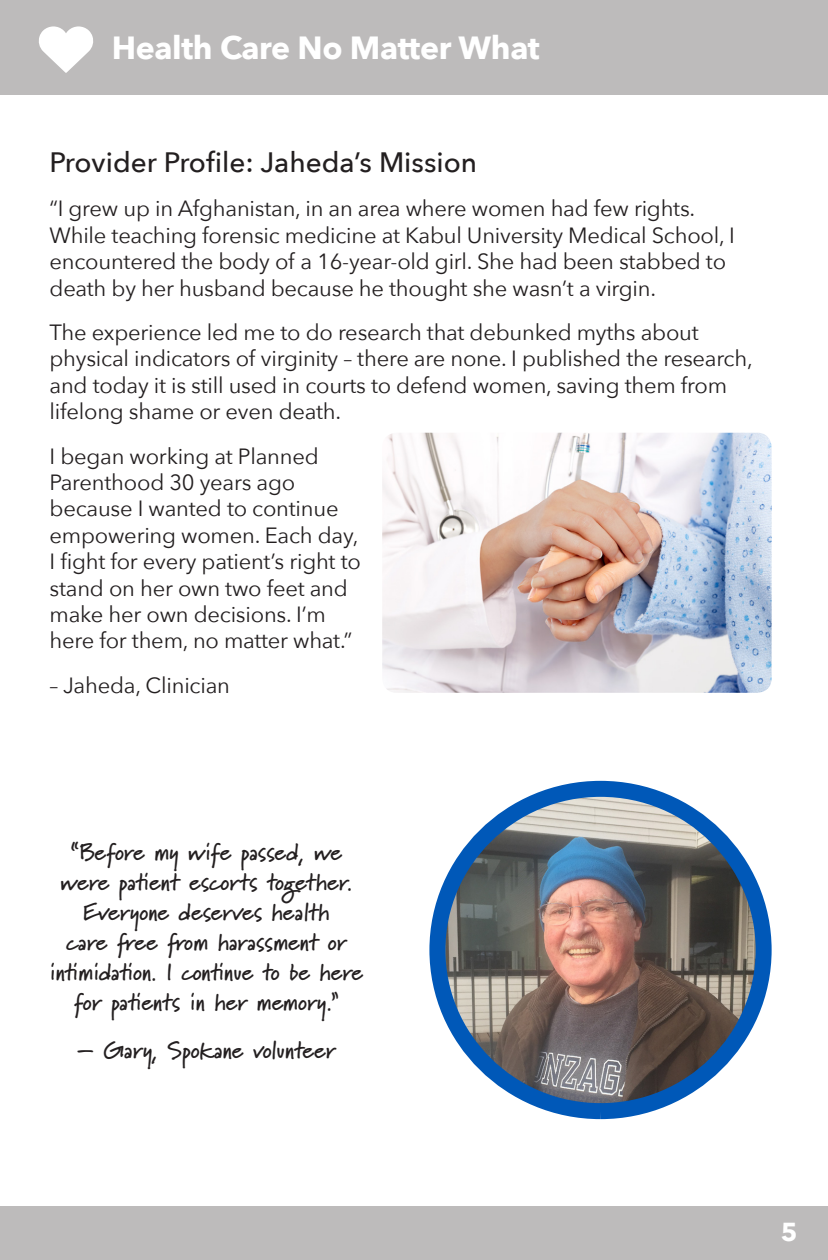
<style>
.page{position:relative;width:828px;height:1260px;background:#fff}
.page>*{position:absolute;margin:0;border:0;box-sizing:border-box;transform-origin:0 0}
.t1{font:700 32px "Avenir Next";letter-spacing:-.01em;color:#fff}
.t2{font:500 28px "Avenir Next";color:#231f20}
.t3{font:700 26px "Avenir Next";color:#fff}
.t4{font:700 24px/30px "Marydale";color:#231f20;text-align:center}
.t5{font:22px/26.4px "Avenir Next";letter-spacing:-.01em;color:#231f20}
</style>
<div class="page">
<div style="left:0;top:0;width:828px;height:94px;background:#bdbbbb"></div>
<div style="left:0;top:1206px;width:828px;height:54px;background:#bdbbbb"></div>
<svg style="left:39px;top:26px;width:54px;height:47px"></svg>
<img style="left:382px;top:433px;width:390px;height:260px">
<img style="left:438px;top:789px;width:325px;height:322px">
<div style="left:429px;top:781px;width:343px;height:338px;border:16px solid #0058b8;border-radius:50%"></div>
<p class="t1" style="left:112px;top:20px;width:430px">Health Care No Matter What</p>
<p class="t2" style="left:50px;top:138px;width:429px">Provider Profile: Jaheda’s Mission</p>
<p class="t5" style="left:50px;top:195px;width:687px">“I grew up in Afghanistan, in an area where women had few rights.<br>While teaching forensic medicine at Kabul University Medical School, I encountered the body of a 16-year-old girl. She had been stabbed to death by her husband because he thought she wasn’t a virgin.</p>
<p class="t5" style="left:50px;top:318px;width:705px">The experience led me to do research that debunked myths about physical indicators of virginity – there are none. I published the research, and today it is still used in courts to defend women, saving them from lifelong shame or even death.</p>
<p class="t5" style="left:50px;top:442px;width:313px">I began working at Planned<br>Parenthood 30 years ago because I wanted to continue empowering women. Each day,<br>I fight for every patient’s right to stand on her own two feet and make her own decisions. I’m here for them, no matter what.”</p>
<p class="t5" style="left:50px;top:671px;width:182px">– Jaheda, Clinician</p>
<p class="t4" style="left:50px;top:837px;width:315px">“Before my wife passed, we were patient escorts together.<br>Everyone deserves health<br>care free from harassment or intimidation. I continue to be here for patients in her memory.”</p>
<p class="t4" style="left:77px;top:1035px;width:260px">– Gary, Spokane volunteer</p>
<p class="t3" style="left:781px;top:1209px;width:18px">5</p>
</div>
